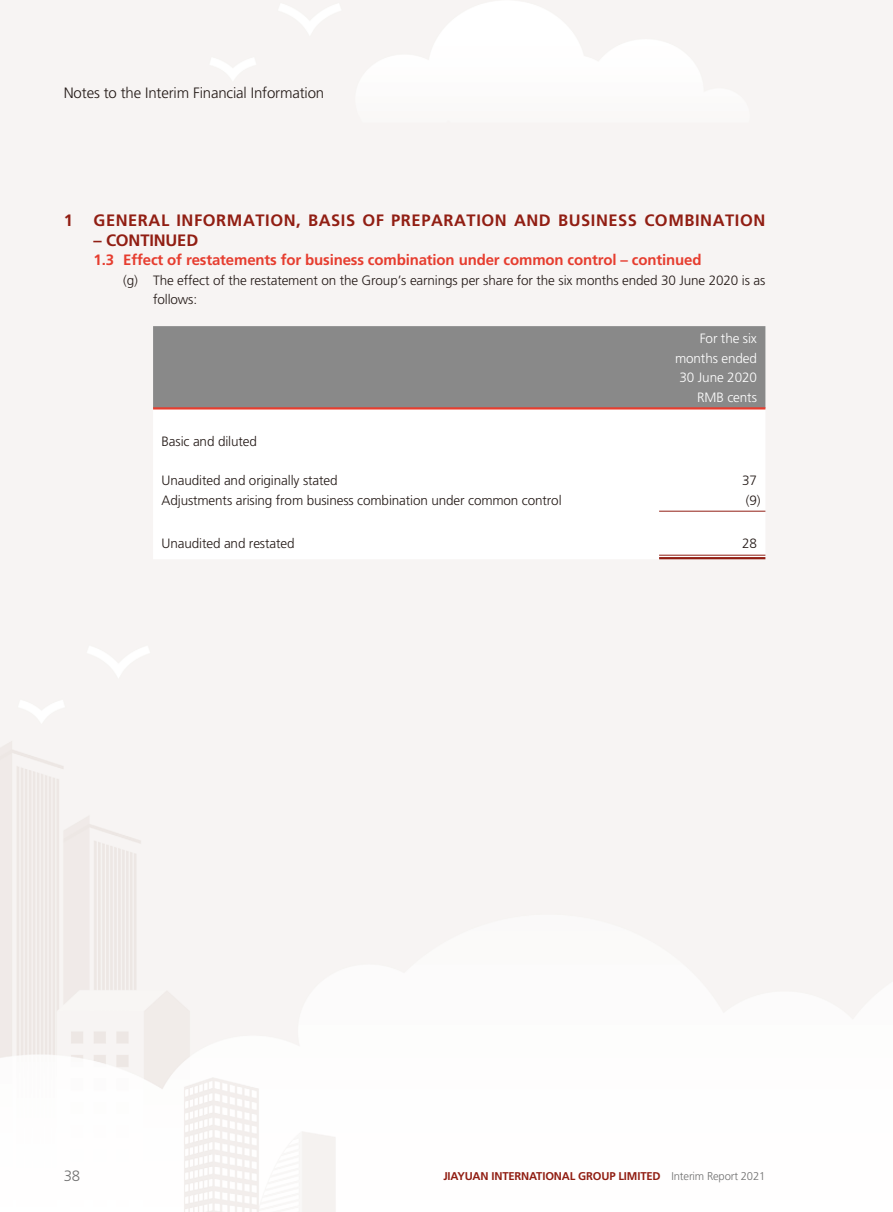
<style>
.page{position:relative;width:893px;height:1212px;background:#fff}
.page>*{position:absolute;margin:0;border:0;box-sizing:border-box;transform-origin:0 0}
.t1{font:700 16.5px "Frutiger LT Std";letter-spacing:.035em;color:#911e13}
.t2{font:700 16.5px "Frutiger LT Std";letter-spacing:-.01em;color:#911e13}
.t3{font:700 15px "Frutiger LT Std";letter-spacing:-.01em;color:#e63d2f}
.t4{font:300 15px "Frutiger LT Std";letter-spacing:-.01em;color:#231916}
.t5{font:300 15px "Frutiger LT Std";color:#717171}
.t6{font:300 13.5px/19.5px "Frutiger LT Std";letter-spacing:-.01em;color:#231916}
.t7{font:300 13.5px/19.5px "Frutiger LT Std";letter-spacing:-.01em;color:#fff;text-align:right}
.t8{font:700 11.25px "Frutiger LT Std";letter-spacing:-.015em;color:#911e13}
.s1{font-weight:300;color:#717171}
</style>
<div class="page">
<img style="left:0;top:0;width:893px;height:1212px">
<div style="left:153px;top:326px;width:612px;height:81px;background:#898989"></div>
<svg style="left:153px;top:409px;width:612px;height:150px"></svg>
<hr style="left:153px;top:407px;width:612px;height:2px;background:#e63d2f">
<hr style="left:659px;top:511px;width:106px;height:1px;background:#911e13">
<hr style="left:659px;top:555px;width:106px;height:1px;background:#911e13">
<hr style="left:659px;top:557px;width:106px;height:2px;background:#911e13">
<p class="t4" style="left:64px;top:85px;width:262px">Notes to the Interim Financial Information</p>
<p class="t1" style="left:64px;top:213px;width:703px">1 GENERAL INFORMATION, BASIS OF PREPARATION AND BUSINESS COMBINATION</p>
<p class="t2" style="left:94px;top:232px;width:106px">– CONTINUED</p>
<p class="t3" style="left:94px;top:253px;width:609px">1.3 Effect of restatements for business combination under common control – continued</p>
<p class="t6" style="left:153px;top:271px;width:614px;text-indent:-30px">(g) The effect of the restatement on the Group’s earnings per share for the six months ended 30 June 2020 is as follows:</p>
<p class="t7" style="left:675px;top:330px;width:83px">For the six months ended<br>30 June 2020<br>RMB cents</p>
<p class="t6" style="left:162px;top:432px;width:97px">Basic and diluted</p>
<p class="t6" style="left:162px;top:471px;width:177px">Unaudited and originally stated</p>
<p class="t6" style="left:742px;top:471px;width:16px">37</p>
<p class="t6" style="left:162px;top:491px;width:402px">Adjustments arising from business combination under common control</p>
<p class="t6" style="left:746px;top:491px;width:16px">(9)</p>
<p class="t6" style="left:162px;top:534px;width:134px">Unaudited and restated</p>
<p class="t6" style="left:742px;top:534px;width:16px">28</p>
<p class="t5" style="left:64px;top:1168px;width:18px">38</p>
<p class="t8" style="left:443px;top:1170px;width:324px">JIAYUAN INTERNATIONAL GROUP LIMITED <span class="s1">Interim Report 2021</span></p>
</div>
